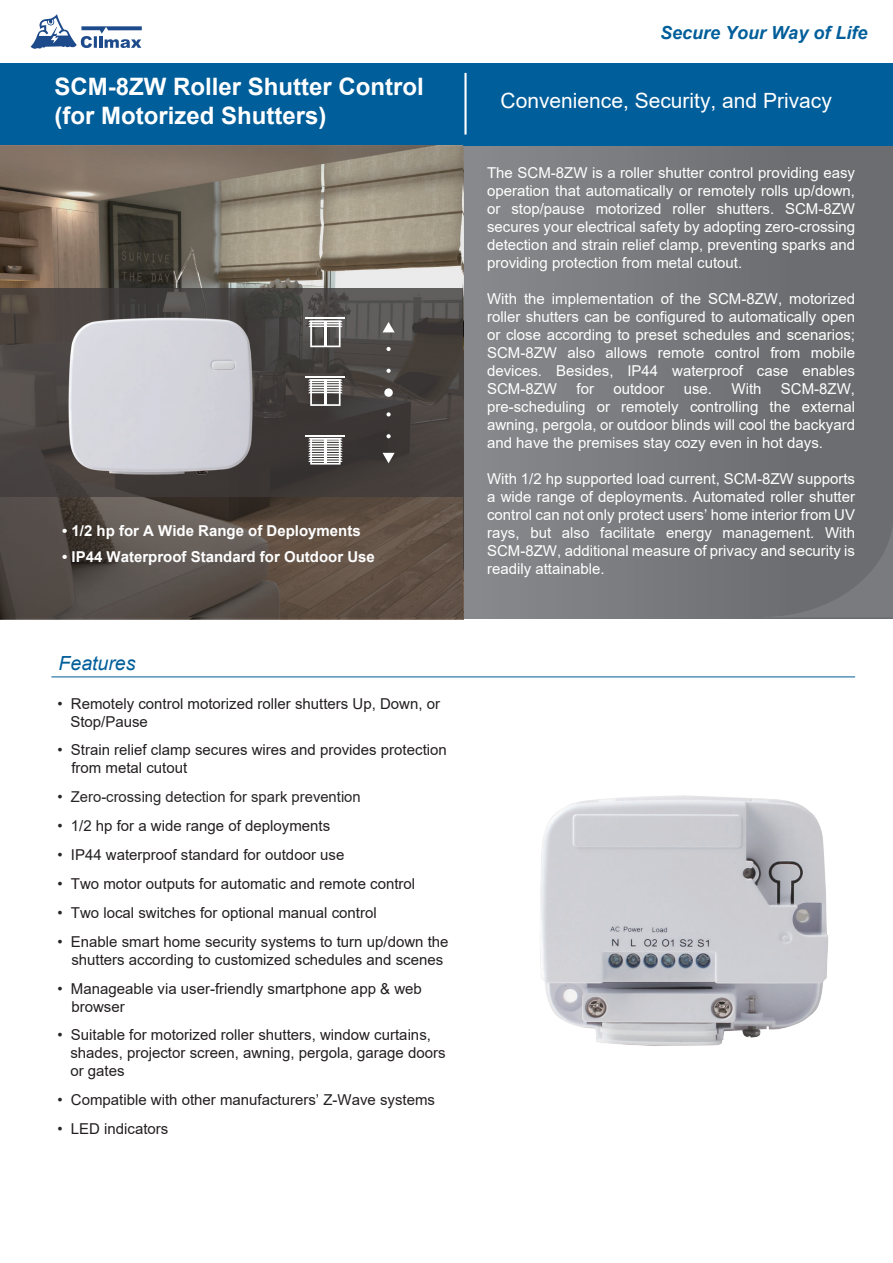
<style>
.page{position:relative;width:893px;height:1263px;background:#fff}
.page>*{position:absolute;margin:0;border:0;box-sizing:border-box;transform-origin:0 0}
.t1{font:700 24px/28.8px "Arial";color:#fff}
.t2{font:21px "Arial";color:#fff}
.t3{font:italic 19.5px "Arial";color:#005e9a}
.t4{font:italic 700 18px "Arial";color:#005e9a}
.t5{font:15px/18px "Arial";color:#fff;text-align:justify}
.t6{font:15px/18px "Arial";color:#231f20}
.t7{font:700 15px "Arial";color:#fff}
.t8{font:15px "Arial";color:#282526}
.s1{color:#282526}
</style>
<div class="page">
<svg style="left:463px;top:146px;width:430px;height:472px;background:#77787b"></svg>
<svg style="left:764px;top:522px;width:129px;height:95px;background:#6f7073"></svg>
<div style="left:0;top:63px;width:893px;height:83px;background:#005e9a"></div>
<hr style="left:51px;top:676px;width:804px;height:1px;background:#005e9a">
<hr style="left:464px;top:73px;width:3px;height:62px;background:#fff">
<svg style="left:31px;top:14px;width:111px;height:35px"></svg>
<img style="left:540px;top:795px;width:289px;height:251px">
<svg style="left:0;top:146px;width:463px;height:142px;background:#8a7f70"></svg>
<svg style="left:0;top:288px;width:463px;height:209px;background:#494441"></svg>
<svg style="left:0;top:497px;width:463px;height:120px;background:#5a4f47"></svg>
<img style="left:27px;top:263px;width:267px;height:266px">
<hr style="left:305px;top:435px;width:40px;height:1px;background:#fff">
<svg style="left:308px;top:438px;width:35px;height:27px"></svg>
<hr style="left:305px;top:376px;width:40px;height:2px;background:#fff">
<svg style="left:308px;top:379px;width:35px;height:27px"></svg>
<hr style="left:305px;top:317px;width:40px;height:2px;background:#fff">
<svg style="left:308px;top:320px;width:35px;height:27px"></svg>
<svg style="left:383px;top:322px;width:12px;height:10px"></svg>
<svg style="left:383px;top:453px;width:12px;height:10px"></svg>
<div style="left:384px;top:388px;width:9px;height:9px;background:#fff;border-radius:50%"></div>
<svg style="left:386px;top:369px;width:5px;height:4px"></svg>
<svg style="left:386px;top:347px;width:5px;height:4px"></svg>
<svg style="left:386px;top:434px;width:5px;height:4px"></svg>
<svg style="left:386px;top:412px;width:5px;height:4px"></svg>
<h1 class="t1" style="left:55px;top:72px;width:371px">SCM-8ZW Roller Shutter Control (for Motorized Shutters)</h1>
<p class="t7" style="left:62px;top:520px;width:300px">• 1/2 hp for A Wide Range of Deployments</p>
<p class="t7" style="left:62px;top:546px;width:314px">• IP44 Waterproof Standard for Outdoor Use</p>
<h3 class="t3" style="left:59px;top:651px;width:78px">Features</h3>
<p class="t6" style="left:70px;top:694px;width:371px;text-indent:-13px"><span class="s1">•</span> Remotely control motorized roller shutters Up, Down, or<br>Stop/Pause</p>
<p class="t6" style="left:71px;top:741px;width:377px;text-indent:-14px"><span class="s1">•</span> Strain relief clamp secures wires and provides protection from metal cutout</p>
<p class="t8" style="left:57px;top:787px;width:305px">• Zero-crossing detection for spark prevention</p>
<p class="t6" style="left:57px;top:817px;width:274px"><span class="s1">•</span> 1/2 hp for a wide range of deployments</p>
<p class="t6" style="left:57px;top:846px;width:288px"><span class="s1">•</span> IP44 waterproof standard for outdoor use</p>
<p class="t6" style="left:57px;top:874px;width:359px"><span class="s1">•</span> Two motor outputs for automatic and remote control</p>
<p class="t6" style="left:57px;top:903px;width:321px"><span class="s1">•</span> Two local switches for optional manual control</p>
<p class="t6" style="left:57px;top:932px;width:393px;text-align:center"><span class="s1">•</span> Enable smart home security systems to turn up/down the shutters according to customized schedules and scenes</p>
<p class="t6" style="left:71px;top:979px;width:352px;text-indent:-14px"><span class="s1">•</span> Manageable via user-friendly smartphone app &amp; web browser</p>
<p class="t6" style="left:70px;top:1026px;width:377px;text-indent:-13px"><span class="s1">•</span> Suitable for motorized roller shutters, window curtains, shades, projector screen, awning, pergola, garage doors or gates</p>
<p class="t6" style="left:57px;top:1091px;width:379px"><span class="s1">•</span> Compatible with other manufacturers’ Z-Wave systems</p>
<p class="t6" style="left:57px;top:1120px;width:112px"><span class="s1">•</span> LED indicators</p>
<p class="t4" style="left:660px;top:21px;width:209px">Secure Your Way of Life</p>
<h2 class="t2" style="left:500px;top:86px;width:333px">Convenience, Security, and Privacy</h2>
<p class="t5" style="left:487px;top:164px;width:369px">The SCM-8ZW is a roller shutter control providing easy operation that automatically or remotely rolls up/down, or stop/pause motorized roller shutters. SCM-8ZW secures your electrical safety by adopting zero-crossing detection and strain relief clamp, preventing sparks and providing protection from metal cutout.</p>
<p class="t5" style="left:487px;top:290px;width:369px">With the implementation of the SCM-8ZW, motorized roller shutters can be configured to automatically open or close according to preset schedules and scenarios; SCM-8ZW also allows remote control from mobile devices. Besides, IP44 waterproof case enables SCM-8ZW</p>
<p class="t5" style="left:487px;top:380px;width:369px;text-indent:294px">SCM-8ZW, pre-scheduling or remotely controlling the external awning, pergola, or outdoor blinds will cool the backyard and have the premises stay cozy even in hot days.</p>
<p class="t5" style="left:487px;top:470px;width:369px">With 1/2 hp supported load current, SCM-8ZW supports a wide range of deployments. Automated roller shutter control can not only protect users’ home interior from UV rays, but also facilitate energy management. With SCM-8ZW, additional measure of privacy and security is readily attainable.</p>
<p class="t5" style="left:576px;top:380px;width:19px">for</p>
<p class="t5" style="left:613px;top:380px;width:52px">outdoor</p>
<p class="t5" style="left:684px;top:380px;width:30px">use.</p>
<p class="t5" style="left:731px;top:380px;width:31px">With</p>
</div>
